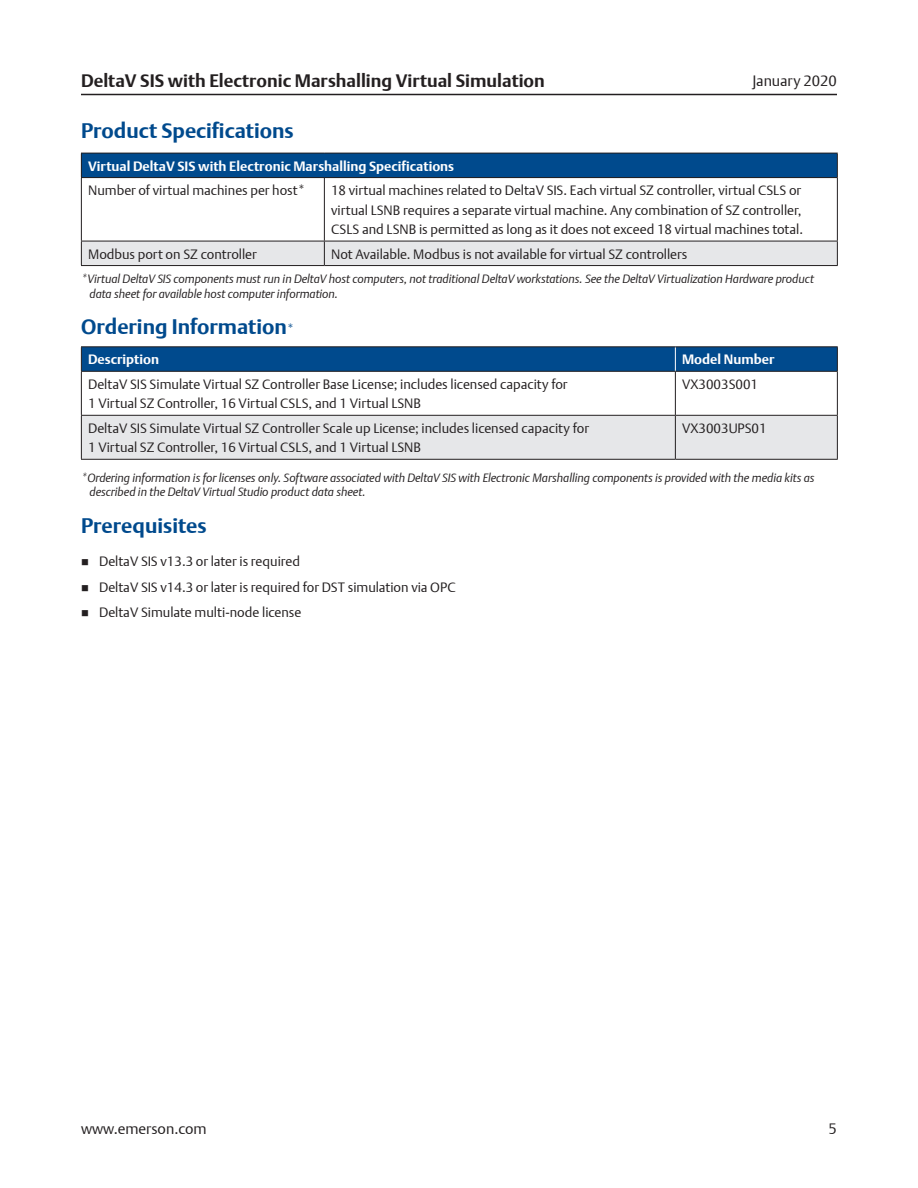
<style>
.page{position:relative;width:918px;height:1188px;background:#fff}
.page>*{position:absolute;margin:0;border:0;box-sizing:border-box;transform-origin:0 0}
.Subhead_1{font:700 21px "DTL Argo T";color:#004a8d}
.Body_Text{font:700 21px "DTL Argo T";color:#004a8d}
.t1{font:700 18px "DTL Argo T";color:#231f20}
.t2{font:15px "DTL Argo T Light";color:#231f20}
.Body_Text-2{font:13.5px/19.5px "DTL Argo T Light";color:#231f20}
.Body_Text-3{font:700 13.5px "DTL Argo T";color:#fff}
.footnote{font:italic 12px/14.4px "DTL Argo T Light";letter-spacing:-.005em;color:#231f20}
.s1{font-family:"DTL Argo T Light";font-weight:400;font-size:13.5px}
</style>
<div class="page">
<hr style="left:81px;top:94px;width:756px;height:1px;background:#231f20">
<div style="left:81px;top:153px;width:756px;height:25px;background:#004a8d"></div>
<hr style="left:324px;top:178px;width:1px;height:63px;background:#231f20">
<hr style="left:81px;top:178px;width:1px;height:63px;background:#231f20">
<hr style="left:837px;top:178px;width:1px;height:63px;background:#231f20">
<svg style="left:81px;top:241px;width:757px;height:25px;background:#d9dadc"></svg>
<hr style="left:81px;top:153px;width:243px;height:1px;background:#231f20">
<svg style="left:81px;top:153px;width:1px;height:24px"></svg>
<hr style="left:324px;top:153px;width:514px;height:1px;background:#231f20">
<svg style="left:837px;top:153px;width:1px;height:24px"></svg>
<hr style="left:81px;top:177px;width:243px;height:1px;background:#231f20">
<hr style="left:324px;top:177px;width:514px;height:1px;background:#231f20">
<div style="left:82px;top:416px;width:755px;height:43px;background:#e6e7e9"></div>
<hr style="left:675px;top:372px;width:1px;height:43px;background:#231f20">
<hr style="left:675px;top:416px;width:1px;height:43px;background:#231f20">
<hr style="left:81px;top:415px;width:594px;height:1px;background:#231f20">
<hr style="left:675px;top:415px;width:163px;height:1px;background:#231f20">
<hr style="left:81px;top:459px;width:594px;height:1px;background:#231f20">
<hr style="left:675px;top:459px;width:163px;height:1px;background:#231f20">
<hr style="left:81px;top:372px;width:1px;height:43px;background:#231f20">
<hr style="left:837px;top:372px;width:1px;height:43px;background:#231f20">
<hr style="left:81px;top:416px;width:1px;height:43px;background:#231f20">
<hr style="left:837px;top:416px;width:1px;height:43px;background:#231f20">
<hr style="left:81px;top:346px;width:594px;height:1px;background:#231f20">
<hr style="left:675px;top:346px;width:163px;height:1px;background:#231f20">
<svg style="left:81px;top:347px;width:757px;height:24px;background:#01498a"></svg>
<hr style="left:81px;top:371px;width:594px;height:1px;background:#231f20">
<hr style="left:675px;top:371px;width:163px;height:1px;background:#231f20">
<h2 class="t1" style="left:81px;top:70px;width:465px">DeltaV SIS with Electronic Marshalling Virtual Simulation</h2>
<p class="t2" style="left:752px;top:72px;width:86px">January 2020</p>
<p class="Body_Text" style="left:81px;top:118px;width:214px">Product Specifications</p>
<p class="Body_Text-3" style="left:88px;top:158px;width:368px">Virtual DeltaV SIS with Electronic Marshalling Specifications</p>
<p class="Body_Text-2" style="left:88px;top:180px;width:219px">Number of virtual machines per host*</p>
<p class="Body_Text-2" style="left:331px;top:180px;width:474px">18 virtual machines related to DeltaV SIS. Each virtual SZ controller, virtual CSLS or virtual LSNB requires a separate virtual machine. Any combination of SZ controller,<br>CSLS and LSNB is permitted as long as it does not exceed 18 virtual machines total.</p>
<p class="Body_Text-2" style="left:88px;top:244px;width:170px">Modbus port on SZ controller</p>
<p class="Body_Text-2" style="left:331px;top:244px;width:358px">Not Available. Modbus is not available for virtual SZ controllers</p>
<p class="footnote" style="left:90px;top:272px;width:726px;text-indent:-9px">*Virtual DeltaV SIS components must run in DeltaV host computers, not traditional DeltaV workstations. See the DeltaV Virtualization Hardware product data sheet for available host computer information.</p>
<p class="Subhead_1" style="left:81px;top:314px;width:215px">Ordering Information<span class="s1">*</span></p>
<p class="Body_Text-3" style="left:88px;top:351px;width:72px">Description</p>
<p class="Body_Text-3" style="left:682px;top:351px;width:94px">Model Number</p>
<p class="Body_Text-2" style="left:88px;top:374px;width:481px">DeltaV SIS Simulate Virtual SZ Controller Base License; includes licensed capacity for<br>1 Virtual SZ Controller, 16 Virtual CSLS, and 1 Virtual LSNB</p>
<p class="Body_Text-2" style="left:682px;top:374px;width:77px">VX3003S001</p>
<p class="Body_Text-2" style="left:88px;top:418px;width:502px">DeltaV SIS Simulate Virtual SZ Controller Scale up License; includes licensed capacity for<br>1 Virtual SZ Controller, 16 Virtual CSLS, and 1 Virtual LSNB</p>
<p class="Body_Text-2" style="left:682px;top:418px;width:86px">VX3003UPS01</p>
<p class="footnote" style="left:90px;top:470px;width:726px;text-indent:-9px">*Ordering information is for licenses only. Software associated with DeltaV SIS with Electronic Marshalling components is provided with the media kits as described in the DeltaV Virtual Studio product data sheet.</p>
<p class="Subhead_1" style="left:81px;top:513px;width:127px">Prerequisites</p>
<p class="Body_Text-2" style="left:99px;top:551px;width:203px">DeltaV SIS v13.3 or later is required</p>
<p class="Body_Text-2" style="left:99px;top:577px;width:358px">DeltaV SIS v14.3 or later is required for DST simulation via OPC</p>
<p class="Body_Text-2" style="left:99px;top:603px;width:204px">DeltaV Simulate multi-node license</p>
<p class="t2" style="left:81px;top:1120px;width:127px">www.emerson.com</p>
<p class="t2" style="left:829px;top:1120px;width:10px">5</p>
</div>
